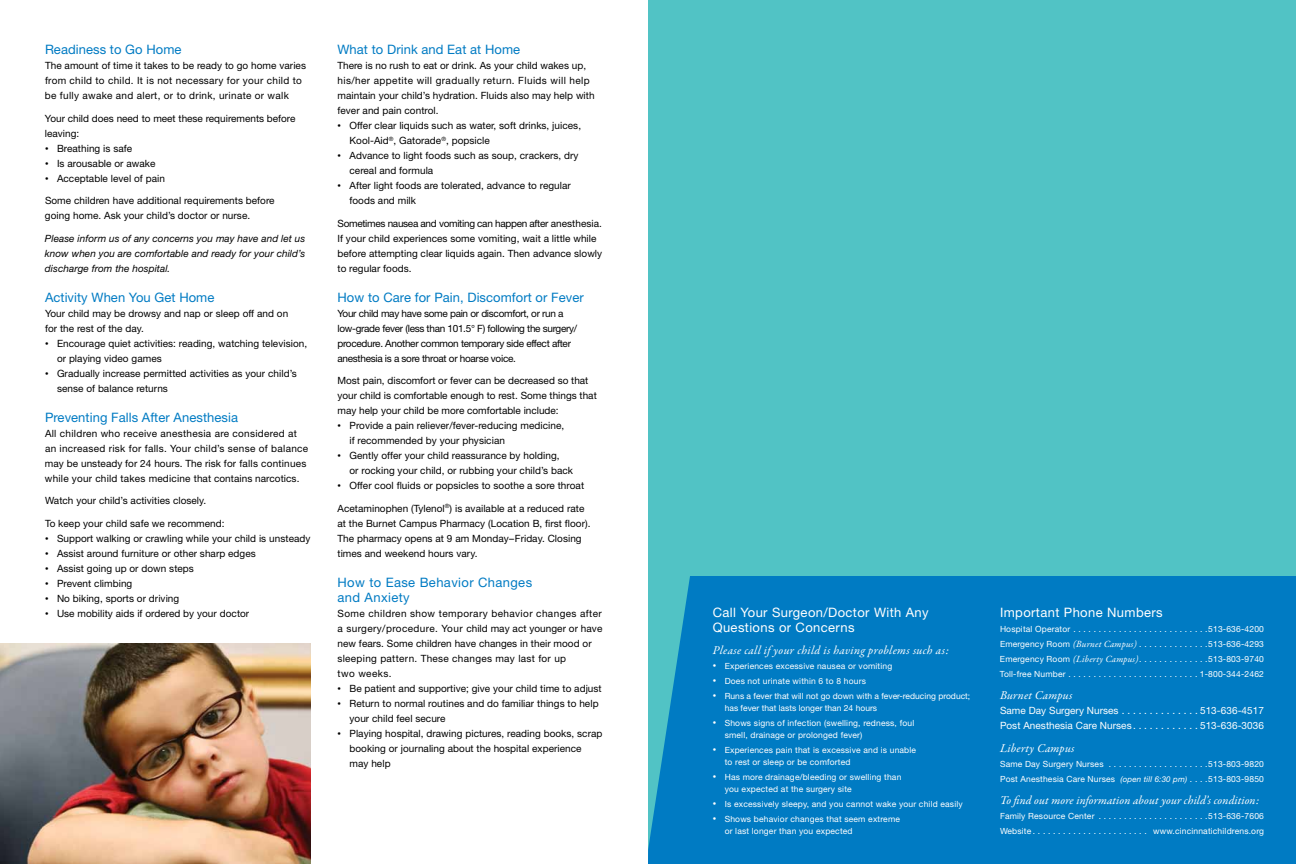
<style>
.page{position:relative;width:1296px;height:864px;background:#fff}
.page>*{position:absolute;margin:0;border:0;box-sizing:border-box;transform-origin:0 0}
.t1{font:13px "Helvetica Neue LT Std";letter-spacing:.005em;color:#007bc3}
.t2{font:13px/15px "Helvetica Neue LT Std";letter-spacing:.03em;color:#fff}
.t3{font:13px/15px "Helvetica Neue LT Std";letter-spacing:.03em;color:#007bc3}
.t4{font:italic 12px "Garamond Premr Pro";letter-spacing:.015em;color:#fff}
.t5{font:10px/15px "Helvetica Neue LT Std";letter-spacing:.005em;color:#000}
.t6{font:10px/15px "Helvetica Neue LT Std";letter-spacing:.03em;color:#000}
.t7{font:10px/15px "Helvetica Neue LT Std";letter-spacing:-.03em;color:#000}
.t8{font:italic 10px/15px "Helvetica Neue LT Std";letter-spacing:.005em;color:#000;text-align:justify}
.t9{font:10px/15px "Helvetica Neue LT Std";letter-spacing:.005em;color:#fff}
.t10{font:8.5px/15px "Helvetica Neue LT Std";letter-spacing:.02em;color:#fff}
.t11{font:8.5px/12px "Helvetica Neue LT Std";color:#fff}
.s1{font-size:7px}
.s2{font-family:"Garamond Premr Pro";font-style:italic;font-size:9.5px}
.s3{font-style:italic;font-size:8px}
</style>
<div class="page">
<div style="left:648px;top:0;width:648px;height:864px;background:#51c3c5"></div>
<div style="left:648px;top:576px;width:648px;height:288px;background:#007bc3"></div>
<img style="left:0;top:644px;width:310px;height:220px">
<h1 class="t1" style="left:45px;top:42px;width:138px">Readiness to Go Home</h1>
<p class="t6" style="left:45px;top:58px;width:263px">The amount of time it takes to be ready to go home varies from child to child. It is not necessary for your child to be fully awake and alert, or to drink, urinate or walk</p>
<p class="t5" style="left:45px;top:110px;width:252px">Your child does need to meet these requirements before leaving:</p>
<p class="t5" style="left:45px;top:140px;width:89px"><span class="s1">•</span> Breathing is safe</p>
<p class="t5" style="left:45px;top:155px;width:112px"><span class="s1">•</span> Is arousable or awake</p>
<p class="t5" style="left:45px;top:170px;width:122px"><span class="s1">•</span> Acceptable level of pain</p>
<p class="t5" style="left:45px;top:193px;width:231px">Some children have additional requirements before going home. Ask your child’s doctor or nurse.</p>
<p class="t8" style="left:45px;top:230px;width:262px">Please inform us of any concerns you may have and let us know when you are comfortable and ready for your child’s discharge from the hospital.</p>
<h1 class="t1" style="left:45px;top:289px;width:171px">Activity When You Get Home</h1>
<p class="t5" style="left:45px;top:305px;width:245px">Your child may be drowsy and nap or sleep off and on for the rest of the day.</p>
<p class="t5" style="left:57px;top:335px;width:252px;text-indent:-12px"><span class="s1">•</span> Encourage quiet activities: reading, watching television, or playing video games</p>
<p class="t5" style="left:57px;top:365px;width:241px;text-indent:-12px"><span class="s1">•</span> Gradually increase permitted activities as your child’s sense of balance returns</p>
<h1 class="t1" style="left:45px;top:409px;width:194px">Preventing Falls After Anesthesia</h1>
<p class="t5" style="left:45px;top:425px;width:265px">All children who receive anesthesia are considered at an increased risk for falls. Your child’s sense of balance may be unsteady for 24 hours. The risk for falls continues while your child takes medicine that contains narcotics.</p>
<p class="t5" style="left:45px;top:493px;width:161px">Watch your child’s activities closely.</p>
<p class="t5" style="left:45px;top:515px;width:181px">To keep your child safe we recommend:</p>
<p class="t5" style="left:45px;top:530px;width:267px"><span class="s1">•</span> Support walking or crawling while your child is unsteady</p>
<p class="t5" style="left:45px;top:545px;width:212px"><span class="s1">•</span> Assist around furniture or other sharp edges</p>
<p class="t5" style="left:45px;top:560px;width:150px"><span class="s1">•</span> Assist going up or down steps</p>
<p class="t5" style="left:45px;top:575px;width:89px"><span class="s1">•</span> Prevent climbing</p>
<p class="t5" style="left:45px;top:590px;width:136px"><span class="s1">•</span> No biking, sports or driving</p>
<p class="t5" style="left:45px;top:605px;width:206px"><span class="s1">•</span> Use mobility aids if ordered by your doctor</p>
<h1 class="t1" style="left:338px;top:42px;width:184px">What to Drink and Eat at Home</h1>
<p class="t5" style="left:338px;top:58px;width:259px">There is no rush to eat or drink. As your child wakes up, his/her appetite will gradually return. Fluids will help maintain your child’s hydration. Fluids also may help with fever and pain control.</p>
<p class="t5" style="left:350px;top:118px;width:233px;text-indent:-12px"><span class="s1">•</span> Offer clear liquids such as water, soft drinks, juices,<br>Kool-Aid<sup>®</sup>, Gatorade<sup>®</sup>, popsicle</p>
<p class="t5" style="left:350px;top:148px;width:231px;text-indent:-12px"><span class="s1">•</span> Advance to light foods such as soup, crackers, dry cereal and formula</p>
<p class="t5" style="left:350px;top:178px;width:223px;text-indent:-12px"><span class="s1">•</span> After light foods are tolerated, advance to regular foods and milk</p>
<p class="t5" style="left:337px;top:215px;width:266px">Sometimes nausea and vomiting can happen after anesthesia.<br>If your child experiences some vomiting, wait a little while before attempting clear liquids again. Then advance slowly to regular foods.</p>
<h1 class="t1" style="left:338px;top:289px;width:248px">How to Care for Pain, Discomfort or Fever</h1>
<p class="t7" style="left:338px;top:305px;width:241px">Your child may have some pain or discomfort, or run a low-grade fever (less than 101.5° F) following the surgery/ procedure. Another common temporary side effect after anesthesia is a sore throat or hoarse voice.</p>
<p class="t5" style="left:338px;top:373px;width:261px">Most pain, discomfort or fever can be decreased so that your child is comfortable enough to rest. Some things that may help your child be more comfortable include:</p>
<p class="t5" style="left:350px;top:418px;width:216px;text-indent:-12px"><span class="s1">•</span> Provide a pain reliever/fever-reducing medicine, if recommended by your physician</p>
<p class="t5" style="left:350px;top:448px;width:225px;text-indent:-12px"><span class="s1">•</span> Gently offer your child reassurance by holding,<br>or rocking your child, or rubbing your child’s back</p>
<p class="t5" style="left:338px;top:478px;width:248px"><span class="s1">•</span> Offer cool fluids or popsicles to soothe a sore throat</p>
<p class="t5" style="left:338px;top:500px;width:253px">Acetaminophen (Tylenol<sup>®</sup>) is available at a reduced rate at the Burnet Campus Pharmacy (Location B, first floor).<br>The pharmacy opens at 9 am Monday–Friday. Closing times and weekend hours vary.</p>
<h1 class="t3" style="left:338px;top:574px;width:196px">How to Ease Behavior Changes and Anxiety</h1>
<p class="t6" style="left:337px;top:605px;width:266px">Some children show temporary behavior changes after a surgery/procedure. Your child may act younger or have new fears. Some children have changes in their mood or sleeping pattern. These changes may last for up<br>two weeks.</p>
<p class="t5" style="left:338px;top:680px;width:266px"><span class="s1">•</span> Be patient and supportive; give your child time to adjust</p>
<p class="t5" style="left:350px;top:695px;width:251px;text-indent:-12px"><span class="s1">•</span> Return to normal routines and do familiar things to help your child feel secure</p>
<p class="t5" style="left:350px;top:725px;width:254px;text-indent:-12px"><span class="s1">•</span> Playing hospital, drawing pictures, reading books, scrap booking or journaling about the hospital experience may help</p>
<h1 class="t2" style="left:713px;top:604px;width:218px">Call Your Surgeon/Doctor With Any<br>Questions or Concerns</h1>
<p class="t4" style="left:713px;top:643px;width:238px">Please call if your child is having problems such as:</p>
<p class="t10" style="left:713px;top:658px;width:181px"><span class="s1">•</span> Experiences excessive nausea or vomiting</p>
<p class="t10" style="left:713px;top:673px;width:155px"><span class="s1">•</span> Does not urinate within 6 to 8 hours</p>
<p class="t11" style="left:725px;top:690px;width:247px;text-indent:-12px"><span class="s1">•</span> Runs a fever that will not go down with a fever-reducing product; has fever that lasts longer than 24 hours</p>
<p class="t10" style="left:725px;top:717px;width:191px;line-height:12px;text-indent:-12px"><span class="s1">•</span> Shows signs of infection (swelling, redness, foul smell, drainage or prolonged fever)</p>
<p class="t10" style="left:725px;top:744px;width:193px;line-height:12px;text-indent:-12px"><span class="s1">•</span> Experiences pain that is excessive and is unable to rest or sleep or be comforted</p>
<p class="t10" style="left:725px;top:771px;width:178px;line-height:12px;text-indent:-12px"><span class="s1">•</span> Has more drainage/bleeding or swelling than you expected at the surgery site</p>
<p class="t10" style="left:713px;top:796px;width:251px"><span class="s1">•</span> Is excessively sleepy, and you cannot wake your child easily</p>
<p class="t10" style="left:725px;top:813px;width:177px;line-height:12px;text-indent:-12px"><span class="s1">•</span> Shows behavior changes that seem extreme or last longer than you expected</p>
<h1 class="t2" style="left:1000px;top:604px;width:164px">Important Phone Numbers</h1>
<p class="t10" style="left:1000px;top:621px;width:266px;text-align:justify">Hospital Operator . . . . . . . . . . . . . . . . . . . . . . . . . . 513-636-4200<br>Emergency Room <span class="s2">(Burnet Campus)</span> . . . . . . . . . . . . . 513-636-4293<br>Emergency Room <span class="s2">(Liberty Campus)</span> . . . . . . . . . . . . . 513-803-9740<br>Toll-free Number . . . . . . . . . . . . . . . . . . . . . . . . . 1-800-344-2462</p>
<p class="t4" style="left:1000px;top:688px;width:74px">Burnet Campus</p>
<p class="t9" style="left:1000px;top:703px;width:265px">Same Day Surgery Nurses . . . . . . . . . . . . . 513-636-4517<br>Post Anesthesia Care Nurses . . . . . . . . . . . 513-636-3036</p>
<p class="t4" style="left:1000px;top:740px;width:76px">Liberty Campus</p>
<p class="t10" style="left:1000px;top:756px;width:266px">Same Day Surgery Nurses . . . . . . . . . . . . . . . . . . . 513-803-9820<br>Post Anesthesia Care Nurses <span class="s3">(open till 6:30 pm)</span> . . . 513-803-9850</p>
<p class="t4" style="left:1000px;top:793px;width:261px">To find out more information about your child’s condition:</p>
<p class="t10" style="left:1000px;top:808px;width:266px">Family Resource Center . . . . . . . . . . . . . . . . . . . . . 513-636-7606<br>Website . . . . . . . . . . . . . . . . . . . . . . . www.cincinnatichildrens.org</p>
</div>
